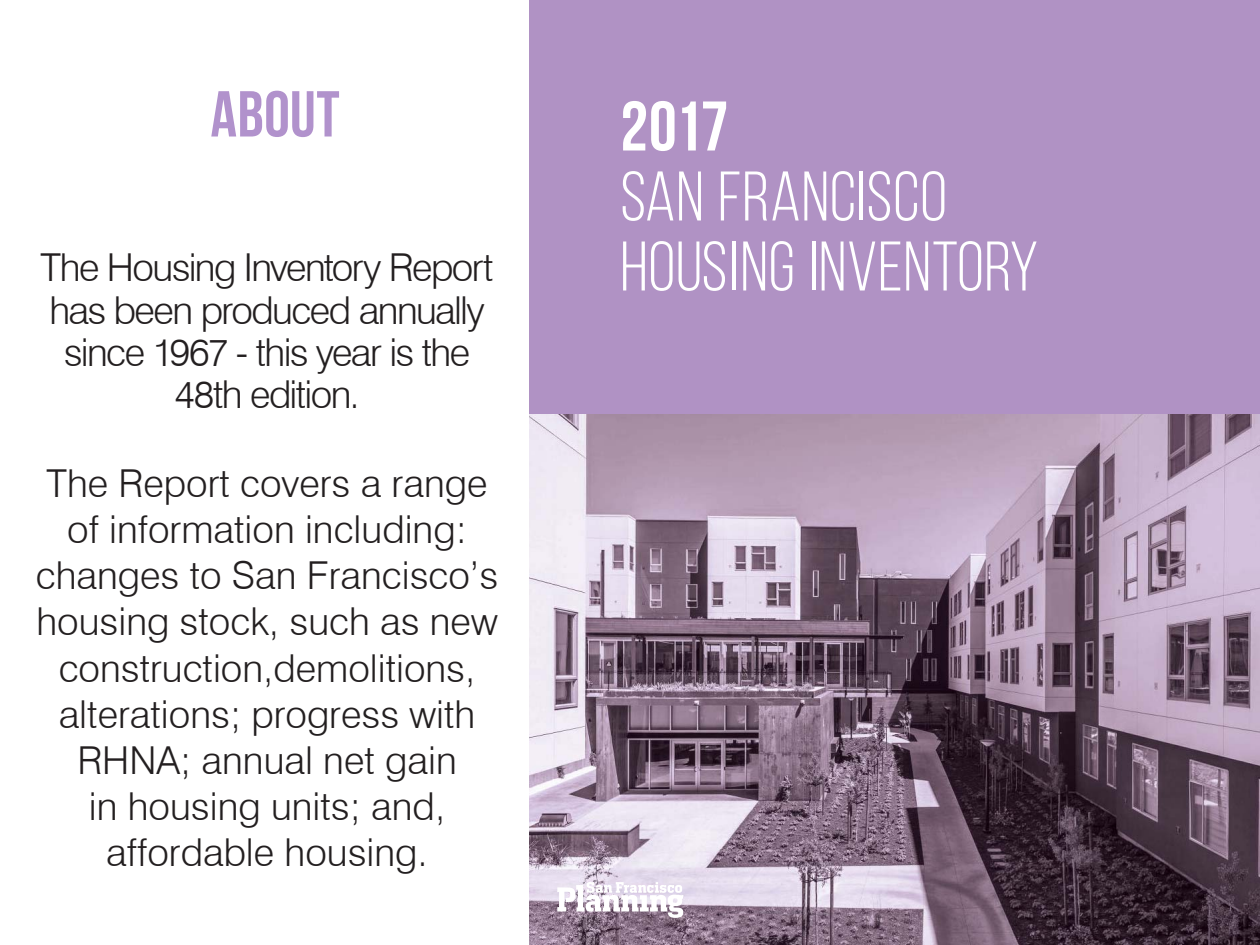
<style>
.page{position:relative;width:1260px;height:945px;background:#fff}
.page>*{position:absolute;margin:0;border:0;box-sizing:border-box;transform-origin:0 0}
.t1{font:70px/70px "Bebas Neue";letter-spacing:.01em;color:#fff}
.Header_1{font:700 64.75px "Bebas Neue";letter-spacing:.01em;color:#b192cc}
.Body_Text{font:300 38.5px/46.2px "Swiss 721 BT";color:#231f20;text-align:center}
.Section_Header{font:300 38.5px/42.4px "Swiss 721 BT";letter-spacing:-.04em;color:#231f20;text-align:center}
.s1{font-weight:700}
</style>
<div class="page">
<div style="left:529px;top:0;width:731px;height:420px;background:#b092c4"></div>
<img style="left:529px;top:415px;width:731px;height:529px">
<svg style="left:557px;top:882px;width:126px;height:36px"></svg>
<p class="Header_1" style="left:211px;top:79px;width:131px">ABOUT</p>
<p class="Section_Header" style="left:40px;top:246px;width:455px">The Housing Inventory Report has been produced annually since 1967 - this year is the<br>48th edition.</p>
<p class="Body_Text" style="left:36px;top:460px;width:464px">The Report covers a range of information including: changes to San Francisco’s housing stock, such as new construction,demolitions, alterations; progress with<br>RHNA; annual net gain<br>in housing units; and, affordable housing.</p>
<p class="t1" style="left:620px;top:91px;width:420px"><span class="s1">2017<br></span>SAN FRANCISCO<br>HOUSING INVENTORY</p>
</div>
